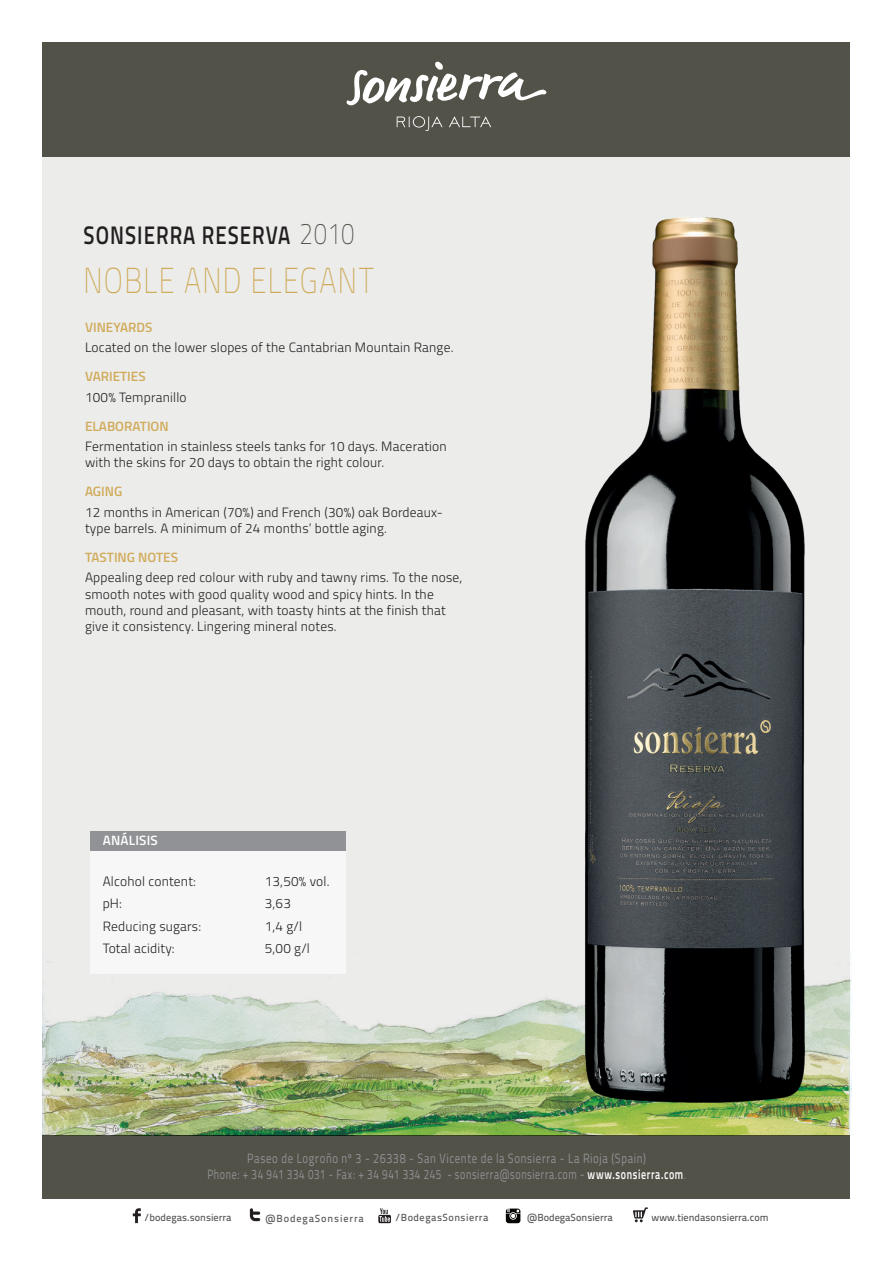
<style>
.page{position:relative;width:893px;height:1263px;background:#fff}
.page>*{position:absolute;margin:0;border:0;box-sizing:border-box;transform-origin:0 0}
.t1{font:100 36px "Titillium";letter-spacing:.045em;color:#d0ab59;scale:.8 1}
.t2{font:100 30px "Titillium";color:#535249;scale:.8 1}
.t3{font:600 25.5px "Titillium";letter-spacing:.05em;color:#231f20;scale:.8 1}
.t4{font:300 13.5px/16.2px "Titillium";letter-spacing:.015em;color:#231f20}
.t5{font:13.5px/16.2px "Titillium";letter-spacing:.06em;color:#919295;text-align:center;scale:.8 1}
.t6{font:600 13.5px "Titillium";color:#d0ab59}
.t7{font:600 13.5px "Titillium";letter-spacing:.015em;color:#fff}
.t8{font:10.2px "Titillium Text 14 L 600 wt";color:#57585a}
.t9{font:10.2px "Titillium Text 14 L 600 wt";letter-spacing:.045em;color:#57585a}
.t10{font:10.2px "Titillium Text 14 L 600 wt";letter-spacing:.085em;color:#57585a}
.s1{font-weight:600;color:#fff}
.s2{font-weight:600;font-size:9px}
</style>
<div class="page">
<div style="left:43px;top:152px;width:807px;height:1008px;background:#ececeb"></div>
<div style="left:43px;top:43px;width:807px;height:114px;background:#535249"></div>
<div style="left:43px;top:1135px;width:807px;height:64px;background:#535249"></div>
<svg style="left:346px;top:62px;width:200px;height:44px"></svg>
<svg style="left:397px;top:116px;width:94px;height:15px"></svg>
<img style="left:43px;top:859px;width:808px;height:276px">
<svg style="left:133px;top:1208px;width:8px;height:15px"></svg>
<svg style="left:250px;top:1208px;width:10px;height:13px"></svg>
<svg style="left:378px;top:1208px;width:13px;height:15px"></svg>
<svg style="left:506px;top:1208px;width:14px;height:15px"></svg>
<svg style="left:633px;top:1207px;width:15px;height:15px"></svg>
<img style="left:560px;top:217px;width:269px;height:886px">
<div style="left:91px;top:831px;width:255px;height:142px;background:#f7f7f7"></div>
<div style="left:91px;top:831px;width:255px;height:20px;background:#919295"></div>
<h3 class="t3" style="left:84px;top:216px;width:260px">SONSIERRA RESERVA</h3>
<h2 class="t2" style="left:300px;top:212px;width:70px">2010</h2>
<h1 class="t1" style="left:84px;top:255px;width:364px">NOBLE AND ELEGANT</h1>
<p class="t6" style="left:85px;top:317px;width:69px">VINEYARDS</p>
<p class="t4" style="left:85px;top:339px;width:370px">Located on the lower slopes of the Cantabrian Mountain Range.</p>
<p class="t6" style="left:85px;top:366px;width:62px">VARIETIES</p>
<p class="t4" style="left:85px;top:388px;width:103px">100% Tempranillo</p>
<p class="t6" style="left:85px;top:416px;width:85px">ELABORATION</p>
<p class="t4" style="left:85px;top:438px;width:363px">Fermentation in stainless steels tanks for 10 days. Maceration with the skins for 20 days to obtain the right colour.</p>
<p class="t6" style="left:85px;top:481px;width:39px">AGING</p>
<p class="t4" style="left:85px;top:503px;width:359px">12 months in American (70%) and French (30%) oak Bordeaux&shy;type barrels. A minimum of 24 months’ bottle aging.</p>
<p class="t6" style="left:85px;top:547px;width:94px">TASTING NOTES</p>
<p class="t4" style="left:85px;top:569px;width:379px">Appealing deep red colour with ruby and tawny rims. To the nose, smooth notes with good quality wood and spicy hints. In the mouth, round and pleasant, with toasty hints at the finish that give it consistency. Lingering mineral notes.</p>
<p class="t7" style="left:103px;top:830px;width:57px">ANÁLISIS</p>
<p class="t4" style="left:103px;top:872px;width:95px">Alcohol content:</p>
<p class="t4" style="left:265px;top:872px;width:66px">13,50% vol.</p>
<p class="t4" style="left:103px;top:895px;width:21px">pH:</p>
<p class="t4" style="left:265px;top:895px;width:28px">3,63</p>
<p class="t4" style="left:103px;top:917px;width:100px">Reducing sugars:</p>
<p class="t4" style="left:265px;top:917px;width:39px">1,4 g/l</p>
<p class="t4" style="left:103px;top:940px;width:74px">Total acidity:</p>
<p class="t4" style="left:265px;top:940px;width:47px">5,00 g/l</p>
<p class="t5" style="left:207px;top:1149px;width:599px">Paseo de Logroño nº 3 - 26338 - San Vicente de la Sonsierra - La Rioja (Spain)<br>Phone: + 34 941 334 031 - Fax: + 34 941 334 245 - sonsierra@sonsierra.com - <span class="s1">www.sonsierra.com</span><span class="s2">.</span></p>
<p class="t8" style="left:144px;top:1211px;width:89px">/bodegas.sonsierra</p>
<p class="t10" style="left:266px;top:1212px;width:100px">@BodegaSonsierra</p>
<p class="t9" style="left:395px;top:1211px;width:95px">/BodegasSonsierra</p>
<p class="t8" style="left:527px;top:1211px;width:87px">@BodegaSonsierra</p>
<p class="t8" style="left:652px;top:1211px;width:118px">www.tiendasonsierra.com</p>
</div>
